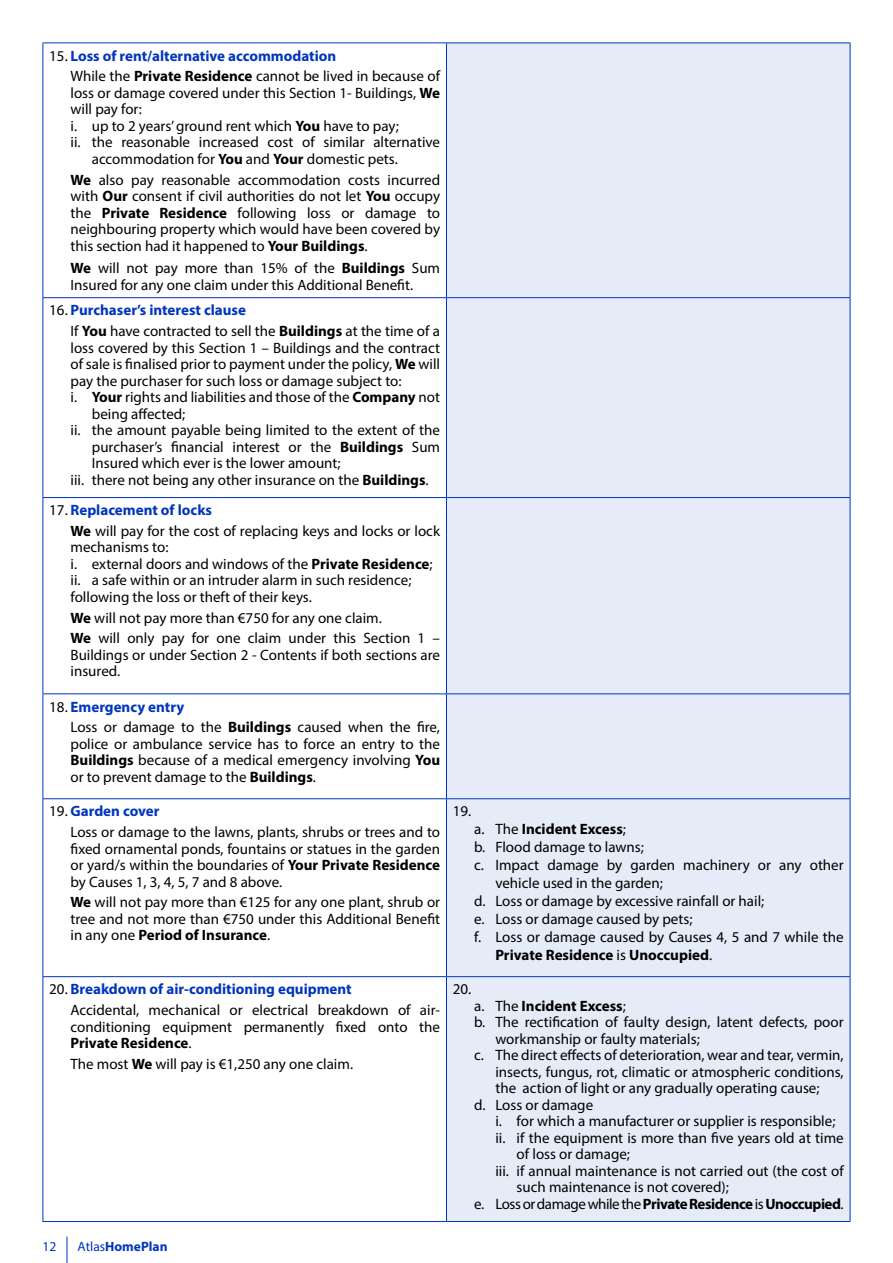
<style>
.page{position:relative;width:893px;height:1263px;background:#fff}
.page>*{position:absolute;margin:0;border:0;box-sizing:border-box;transform-origin:0 0}
.Text{font:15px/16.5px "Myriad Pro";color:#000;text-align:justify}
.t1{font:700 15px "Myriad Pro";color:#0035bd}
.t2{font:700 15px "Myriad Pro";letter-spacing:-.02em;color:#000}
.t3{font:700 15px "Myriad Pro";color:#000}
.t4{font:700 13.5px "Myriad Pro";color:#0035bd}
.t5{font:13.5px "Myriad Pro";color:#0035bd}
.s1{font-weight:400;color:#000}
.s2{font-weight:700}
.s3{font-weight:400}
</style>
<div class="page">
<svg style="left:67px;top:1236px;width:1px;height:27px"></svg>
<div style="left:447px;top:44px;width:403px;height:1177px;background:#e6ebf8"></div>
<hr style="left:43px;top:43px;width:1px;height:254px;background:#0035bd">
<hr style="left:43px;top:43px;width:403px;height:1px;background:#0035bd">
<hr style="left:446px;top:43px;width:1px;height:254px;background:#0035bd">
<hr style="left:446px;top:43px;width:404px;height:1px;background:#0035bd">
<hr style="left:850px;top:43px;width:1px;height:254px;background:#0035bd">
<hr style="left:43px;top:298px;width:1px;height:199px;background:#0035bd">
<hr style="left:43px;top:297px;width:403px;height:1px;background:#0035bd">
<hr style="left:446px;top:298px;width:1px;height:199px;background:#0035bd">
<hr style="left:446px;top:297px;width:404px;height:1px;background:#0035bd">
<hr style="left:850px;top:298px;width:1px;height:199px;background:#0035bd">
<hr style="left:43px;top:498px;width:1px;height:195px;background:#0035bd">
<hr style="left:43px;top:497px;width:403px;height:1px;background:#0035bd">
<hr style="left:446px;top:498px;width:1px;height:195px;background:#0035bd">
<hr style="left:446px;top:497px;width:404px;height:1px;background:#0035bd">
<hr style="left:850px;top:498px;width:1px;height:195px;background:#0035bd">
<hr style="left:43px;top:694px;width:1px;height:104px;background:#0035bd">
<hr style="left:43px;top:693px;width:403px;height:1px;background:#0035bd">
<hr style="left:446px;top:694px;width:1px;height:104px;background:#0035bd">
<hr style="left:446px;top:693px;width:404px;height:1px;background:#0035bd">
<hr style="left:850px;top:694px;width:1px;height:104px;background:#0035bd">
<hr style="left:43px;top:799px;width:1px;height:177px;background:#0035bd">
<hr style="left:43px;top:977px;width:1px;height:244px;background:#0035bd">
<hr style="left:43px;top:798px;width:403px;height:1px;background:#0035bd">
<hr style="left:43px;top:976px;width:403px;height:1px;background:#0035bd">
<hr style="left:43px;top:1221px;width:403px;height:1px;background:#0035bd">
<hr style="left:446px;top:799px;width:1px;height:177px;background:#0035bd">
<hr style="left:446px;top:977px;width:1px;height:244px;background:#0035bd">
<hr style="left:446px;top:798px;width:404px;height:1px;background:#0035bd">
<hr style="left:850px;top:799px;width:1px;height:177px;background:#0035bd">
<hr style="left:850px;top:977px;width:1px;height:244px;background:#0035bd">
<hr style="left:446px;top:976px;width:404px;height:1px;background:#0035bd">
<hr style="left:446px;top:1221px;width:404px;height:1px;background:#0035bd">
<p class="t1" style="left:49px;top:46px;width:289px"><span class="s1">15.</span> Loss of rent/alternative accommodation</p>
<p class="Text" style="left:71px;top:68px;width:371px">While the <span class="s2">Private Residence</span> cannot be lived in because of loss or damage covered under this Section 1- Buildings, <span class="s2">We </span>will pay for:</p>
<p class="Text" style="left:71px;top:117px;width:330px">i. up to 2 years’ ground rent which <span class="s2">You</span> have to pay;</p>
<p class="Text" style="left:92px;top:134px;width:350px;text-indent:-21px">ii. the reasonable increased cost of similar alternative accommodation for <span class="s2">You</span> and <span class="s2">Your</span> domestic pets.</p>
<p class="Text" style="left:71px;top:171px;width:371px"><span class="s2">We</span> also pay reasonable accommodation costs incurred with <span class="s2">Our</span> consent if civil authorities do not let <span class="s2">You</span> occupy the <span class="s2">Private Residence</span> following loss or damage to neighbouring property which would have been covered by this section had it happened to <span class="s2">Your Buildings</span>.</p>
<p class="Text" style="left:71px;top:260px;width:371px"><span class="s2">We</span> will not pay more than 15% of the <span class="s2">Buildings</span> Sum<br>Insured for any one claim under this Additional Benefit.</p>
<p class="t1" style="left:49px;top:300px;width:198px"><span class="s1">16.</span> Purchaser’s interest clause</p>
<p class="Text" style="left:71px;top:323px;width:371px">If <span class="s2">You</span> have contracted to sell the <span class="s2">Buildings</span> at the time of a loss covered by this Section 1 – Buildings and the contract of sale is finalised prior to payment under the policy, <span class="s2">We</span> will pay the purchaser for such loss or damage subject to:</p>
<p class="Text" style="left:92px;top:389px;width:350px;text-indent:-21px">i. <span class="s2">Your</span> rights and liabilities and those of the <span class="s2">Company</span> not being affected;</p>
<p class="Text" style="left:92px;top:422px;width:350px;text-indent:-21px">ii. the amount payable being limited to the extent of the purchaser’s financial interest or the <span class="s2">Buildings</span> Sum Insured which ever is the lower amount;</p>
<p class="Text" style="left:71px;top:471px;width:360px">iii. there not being any other insurance on the <span class="s2">Buildings</span>.</p>
<p class="t1" style="left:49px;top:500px;width:164px"><span class="s1">17.</span> Replacement of locks</p>
<p class="Text" style="left:71px;top:522px;width:371px"><span class="s2">We</span> will pay for the cost of replacing keys and locks or lock mechanisms to:</p>
<p class="Text" style="left:71px;top:555px;width:364px">i. external doors and windows of the <span class="s2">Private Residence</span>;</p>
<p class="Text" style="left:71px;top:572px;width:342px">ii. a safe within or an intruder alarm in such residence;</p>
<p class="Text" style="left:71px;top:588px;width:243px">following the loss or theft of their keys.</p>
<p class="Text" style="left:71px;top:609px;width:313px"><span class="s2">We</span> will not pay more than €750 for any one claim.</p>
<p class="Text" style="left:71px;top:630px;width:371px"><span class="s2">We</span> will only pay for one claim under this Section 1 – Buildings or under Section 2 - Contents if both sections are insured.</p>
<p class="t1" style="left:49px;top:697px;width:136px"><span class="s1">18.</span> Emergency entry</p>
<p class="Text" style="left:71px;top:719px;width:371px">Loss or damage to the <span class="s2">Buildings</span> caused when the fire, police or ambulance service has to force an entry to the <span class="s2">Buildings</span> because of a medical emergency involving <span class="s2">You </span>or to prevent damage to the <span class="s2">Buildings</span>.</p>
<p class="t1" style="left:49px;top:801px;width:112px"><span class="s1">19.</span> Garden cover</p>
<p class="Text" style="left:71px;top:824px;width:371px">Loss or damage to the lawns, plants, shrubs or trees and to fixed ornamental ponds, fountains or statues in the garden or yard/s within the boundaries of <span class="s2">Your Private Residence </span>by Causes 1, 3, 4, 5, 7 and 8 above.</p>
<p class="Text" style="left:71px;top:894px;width:371px"><span class="s2">We</span> will not pay more than €125 for any one plant, shrub or tree and not more than €750 under this Additional Benefit in any one <span class="s2">Period of Insurance</span>.</p>
<p class="t1" style="left:49px;top:979px;width:304px"><span class="s1">20.</span> Breakdown of air-conditioning equipment</p>
<p class="Text" style="left:71px;top:1001px;width:371px">Accidental, mechanical or electrical breakdown of air&shy;conditioning equipment permanently fixed onto the <span class="s2">Private Residence</span>.</p>
<p class="Text" style="left:71px;top:1055px;width:284px">The most <span class="s2">We</span> will pay is €1,250 any one claim.</p>
<p class="t5" style="left:43px;top:1238px;width:15px">12</p>
<p class="t4" style="left:78px;top:1237px;width:92px"><span class="s3">Atlas</span>HomePlan</p>
<p class="Text" style="left:453px;top:803px;width:20px">19.</p>
<p class="t3" style="left:474px;top:819px;width:153px"><span class="s3">a. The</span> Incident Excess<span class="s3">;</span></p>
<p class="Text" style="left:474px;top:839px;width:171px">b. Flood damage to lawns;</p>
<p class="Text" style="left:495px;top:856px;width:350px;line-height:18px;text-indent:-21px">c. Impact damage by garden machinery or any other vehicle used in the garden;</p>
<p class="Text" style="left:474px;top:893px;width:292px">d. Loss or damage by excessive rainfall or hail;</p>
<p class="Text" style="left:474px;top:911px;width:220px">e. Loss or damage caused by pets;</p>
<p class="Text" style="left:495px;top:928px;width:350px;line-height:18px;text-indent:-21px">f. Loss or damage caused by Causes 4, 5 and 7 while the<br><span class="s2">Private Residence</span> is <span class="s2">Unoccupied</span>.</p>
<p class="Text" style="left:453px;top:981px;width:20px">20.</p>
<p class="t3" style="left:474px;top:996px;width:153px"><span class="s3">a. The</span> Incident Excess<span class="s3">;</span></p>
<p class="Text" style="left:495px;top:1014px;width:350px;text-indent:-21px">b. The rectification of faulty design, latent defects, poor workmanship or faulty materials;</p>
<p class="Text" style="left:495px;top:1047px;width:350px;text-indent:-21px">c. The direct effects of deterioration, wear and tear, vermin, insects, fungus, rot, climatic or atmospheric conditions, the action of light or any gradually operating cause;</p>
<p class="Text" style="left:474px;top:1096px;width:121px">d. Loss or damage</p>
<p class="Text" style="left:495px;top:1113px;width:342px">i. for which a manufacturer or supplier is responsible;</p>
<p class="Text" style="left:517px;top:1129px;width:329px;text-indent:-21px">ii. if the equipment is more than five years old at time of loss or damage;</p>
<p class="Text" style="left:517px;top:1162px;width:329px;text-indent:-21px">iii. if annual maintenance is not carried out (the cost of such maintenance is not covered);</p>
<p class="t2" style="left:474px;top:1194px;width:371px"><span class="s3">e. Loss or damage while the</span> Private Residence <span class="s3">is</span> Unoccupied<span class="s3">.</span></p>
</div>
